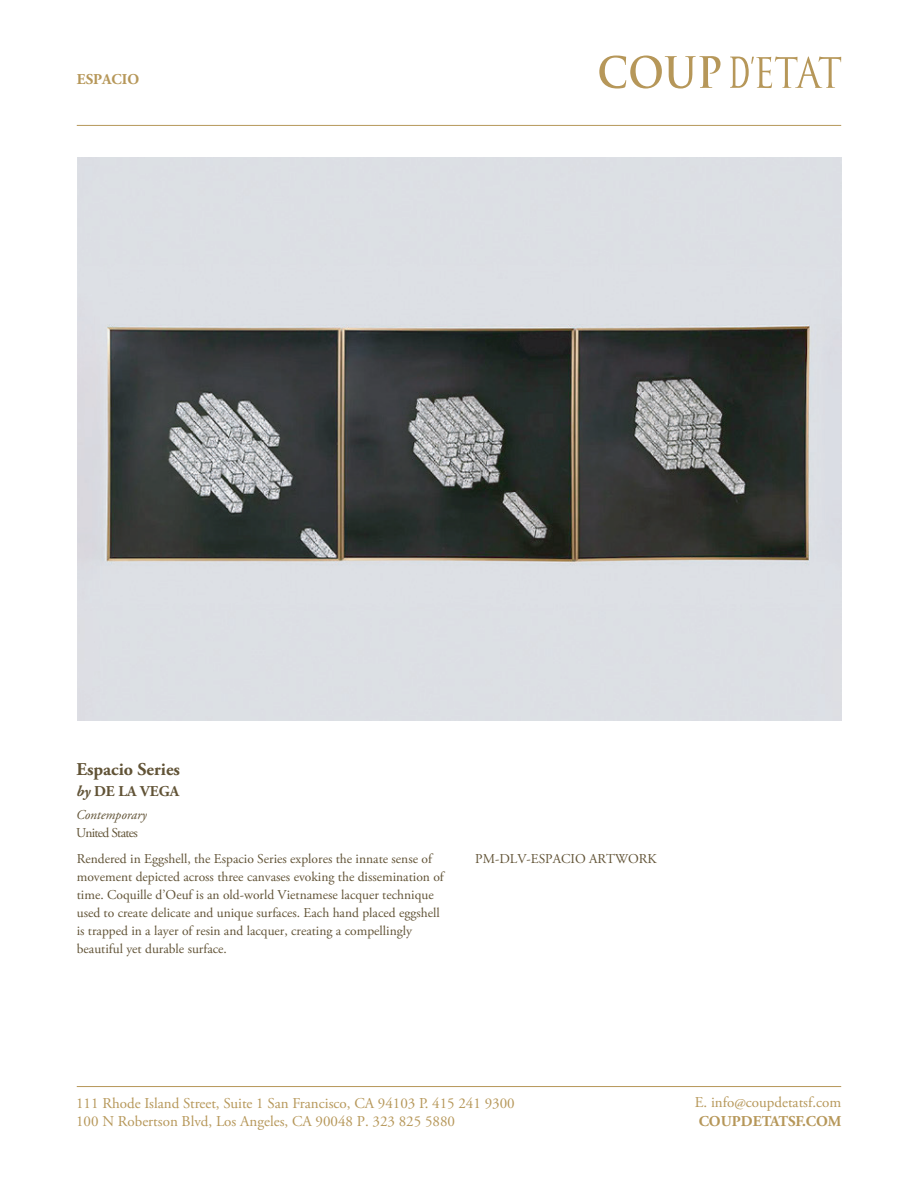
<style>
.page{position:relative;width:918px;height:1188px;background:#fff}
.page>*{position:absolute;margin:0;border:0;box-sizing:border-box;transform-origin:0 0}
.t1{font:700 18px "Adobe Garamond Pro";color:#615336}
.t2{font:15px/18px "Adobe Garamond Pro";color:#b69759}
.t3{font:700 15px "Adobe Garamond Pro";color:#b69759}
.t4{font:700 15px "Adobe Garamond Pro";color:#615336}
.t5{font:13.5px/18px "Adobe Garamond Pro";color:#615336}
.t6{font:italic 13.5px "Adobe Garamond Pro";color:#615336}
.s1{font-style:italic}
</style>
<div class="page">
<img style="left:78px;top:157px;width:763px;height:564px">
<svg style="left:599px;top:56px;width:122px;height:33px"></svg>
<svg style="left:730px;top:56px;width:111px;height:32px"></svg>
<hr style="left:77px;top:1086px;width:764px;height:1px;background:#b69759">
<hr style="left:77px;top:125px;width:764px;height:1px;background:#b69759">
<p class="t3" style="left:77px;top:71px;width:64px">ESPACIO</p>
<h1 class="t1" style="left:76px;top:759px;width:105px">Espacio Series</h1>
<p class="t4" style="left:76px;top:782px;width:104px"><span class="s1">by</span> DE LA VEGA</p>
<p class="t6" style="left:76px;top:806px;width:72px">Contemporary</p>
<p class="t5" style="left:76px;top:820px;width:357px;line-height:26.7px">United States<br>Rendered in Eggshell, the Espacio Series explores the innate sense of</p>
<p class="t5" style="left:77px;top:869px;width:369px">movement depicted across three canvases evoking the dissemination of time. Coquille d’Oeuf is an old-world Vietnamese lacquer technique used to create delicate and unique surfaces. Each hand placed eggshell is trapped in a layer of resin and lacquer, creating a compellingly beautiful yet durable surface.</p>
<p class="t5" style="left:475px;top:851px;width:183px">PM-DLV-ESPACIO ARTWORK</p>
<p class="t2" style="left:76px;top:1095px;width:440px">111 Rhode Island Street, Suite 1 San Francisco, CA 94103 P. 415 241 9300<br>100 N Robertson Blvd, Los Angeles, CA 90048 P. 323 825 5880</p>
<p class="t2" style="left:695px;top:1094px;width:148px">E. info@coupdetatsf.com</p>
<p class="t3" style="left:699px;top:1113px;width:144px">COUPDETATSF.COM</p>
</div>
